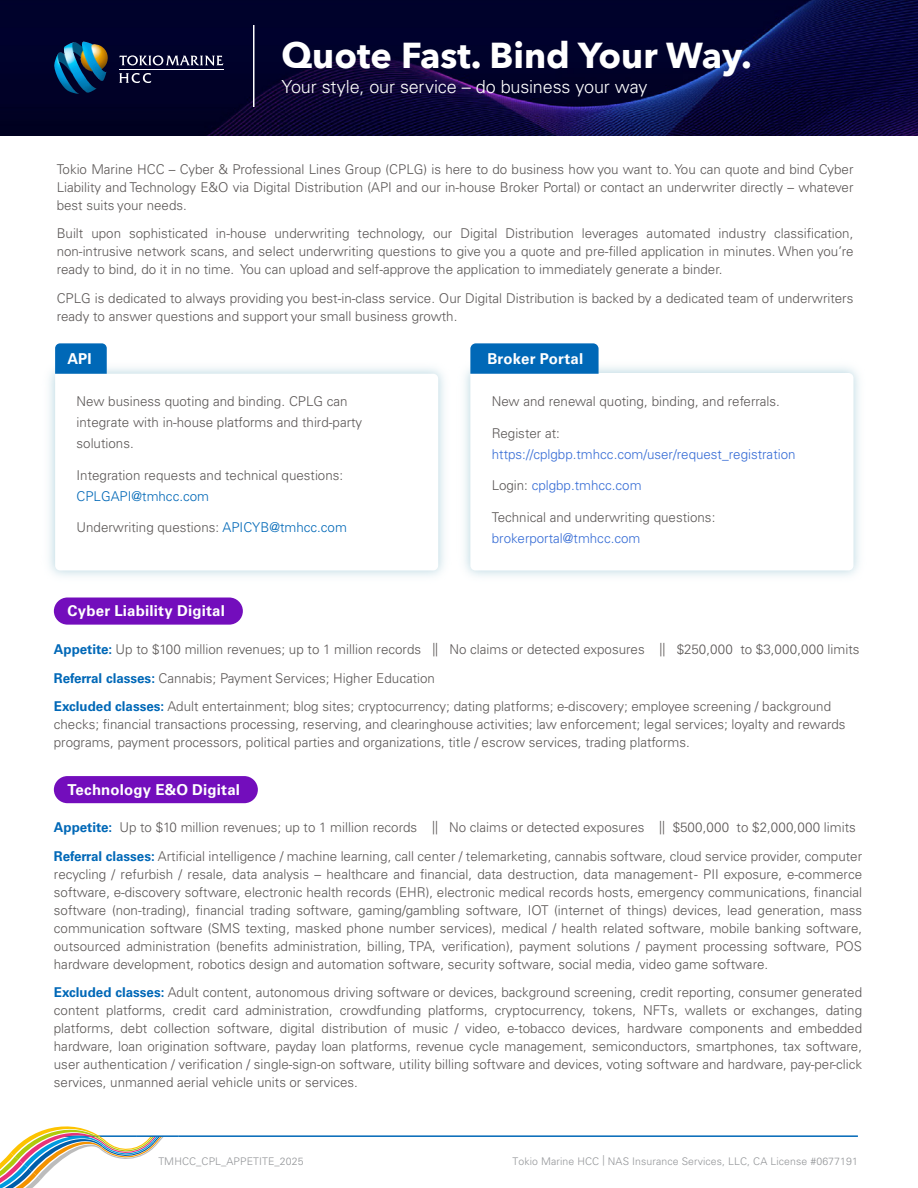
<style>
.page{position:relative;width:918px;height:1188px;background:#fff}
.page>*{position:absolute;margin:0;border:0;box-sizing:border-box;transform-origin:0 0}
.t1{font:700 36px "Avenir Next";color:#fff}
.t2{font:300 18px "Univers LT Pro 45";letter-spacing:-.01em;color:#fff}
.t3{font:700 15px "Univers LT Pro 65";letter-spacing:.01em;color:#fff}
.t4{font:300 13.5px/18px "Univers LT Pro 45";color:#5b5756}
.t5{font:300 13.5px "Univers LT Pro 45";color:#366cd5}
.t6{font:300 13.5px "Univers LT Pro 45";color:#0068b7}
.t7{font:300 10.5px "Univers LT Pro 45";letter-spacing:.01em;color:#939598}
.s1{color:#0068b7}
.s2{color:#5b5756}
.s3{font-family:"Univers LT Pro 65";font-weight:700;color:#0068b7}
</style>
<div class="page">
<img style="left:0;top:0;width:918px;height:136px">
<hr style="left:254px;top:26px;width:1px;height:81px;background:#fff">
<hr style="left:253px;top:26px;width:1px;height:81px;background:#fff">
<img style="left:54px;top:41px;width:55px;height:53px">
<hr style="left:119px;top:70px;width:104px;height:1px;background:#fff">
<svg style="left:119px;top:55px;width:104px;height:11px"></svg>
<svg style="left:119px;top:73px;width:32px;height:10px"></svg>
<hr style="left:179px;top:1135px;width:679px;height:2px;background:#0068b7">
<svg style="left:0;top:1126px;width:195px;height:62px"></svg>
<div style="left:54px;top:598px;width:189px;height:27px;background:#730dbc;border-radius:14px"></div>
<div style="left:54px;top:776px;width:204px;height:27px;background:#730dbc;border-radius:14px"></div>
<img style="left:49px;top:367px;width:810px;height:209px">
<svg style="left:55px;top:374px;width:383px;height:196px"></svg>
<svg style="left:470px;top:373px;width:383px;height:197px"></svg>
<svg style="left:55px;top:343px;width:52px;height:31px;background:#086cb9"></svg>
<svg style="left:470px;top:343px;width:129px;height:31px;background:#076cb9"></svg>
<hr style="left:136px;top:1135px;width:43px;height:2px;background:#0068b7">
<h1 class="t1" style="left:281px;top:24px;width:472px">Quote Fast. Bind Your Way.</h1>
<h2 class="t2" style="left:281px;top:75px;width:367px">Your style, our service – do business your way</h2>
<p class="t4" style="left:57px;top:160px;width:798px;text-align:justify">Tokio Marine HCC – Cyber &amp; Professional Lines Group (CPLG) is here to do business how you want to. You can quote and bind Cyber Liability and Technology E&amp;O via Digital Distribution (API and our in-house Broker Portal) or contact an underwriter directly – whatever best suits your needs.</p>
<p class="t4" style="left:57px;top:224px;width:798px;text-align:justify">Built upon sophisticated in-house underwriting technology, our Digital Distribution leverages automated industry classification, non-intrusive network scans, and select underwriting questions to give you a quote and pre-filled application in minutes. When you’re ready to bind, do it in no time. You can upload and self-approve the application to immediately generate a binder.</p>
<p class="t4" style="left:57px;top:289px;width:798px">CPLG is dedicated to always providing you best-in-class service. Our Digital Distribution is backed by a dedicated team of underwriters ready to answer questions and support your small business growth.</p>
<p class="t3" style="left:67px;top:348px;width:26px">API</p>
<p class="t3" style="left:487px;top:348px;width:97px">Broker Portal</p>
<p class="t4" style="left:77px;top:391px;width:287px;line-height:21px">New business quoting and binding. CPLG can integrate with in-house platforms and third-party solutions.</p>
<p class="t4" style="left:77px;top:466px;width:268px">Integration requests and technical questions:</p>
<p class="t6" style="left:77px;top:487px;width:134px">CPLGAPI@tmhcc.com</p>
<p class="t4" style="left:77px;top:518px;width:272px">Underwriting questions: <span class="s1">APICYB@tmhcc.com</span></p>
<p class="t3" style="left:67px;top:600px;width:159px">Cyber Liability Digital</p>
<p class="t4" style="left:492px;top:392px;width:290px">New and renewal quoting, binding, and referrals.</p>
<p class="t4" style="left:492px;top:424px;width:70px">Register at:</p>
<p class="t5" style="left:492px;top:445px;width:305px">https://cplgbp.tmhcc.com/user/request_registration</p>
<p class="t5" style="left:492px;top:477px;width:151px"><span class="s2">Login:</span> cplgbp.tmhcc.com</p>
<p class="t4" style="left:492px;top:508px;width:225px">Technical and underwriting questions:</p>
<p class="t5" style="left:492px;top:529px;width:150px">brokerportal@tmhcc.com</p>
<p class="t4" style="left:54px;top:635px;width:807px;line-height:28.5px"><span class="s3">Appetite:</span> Up to $100 million revenues; up to 1 million records || No claims or detected exposures || $250,000 to $3,000,000 limits<br><span class="s3">Referral classes:</span> Cannabis; Payment Services; Higher Education<br><span class="s3">Excluded classes:</span> Adult entertainment; blog sites; cryptocurrency; dating platforms; e-discovery; employee screening / background</p>
<p class="t4" style="left:54px;top:715px;width:793px">checks; financial transactions processing, reserving, and clearinghouse activities; law enforcement; legal services; loyalty and rewards programs, payment processors, political parties and organizations, title / escrow services, trading platforms.</p>
<p class="t3" style="left:67px;top:779px;width:174px">Technology E&amp;O Digital</p>
<p class="t4" style="left:54px;top:813px;width:810px;line-height:28.5px"><span class="s3">Appetite:</span> Up to $10 million revenues; up to 1 million records || No claims or detected exposures || $500,000 to $2,000,000 limits<br><span class="s3">Referral classes:</span> Artificial intelligence / machine learning, call center / telemarketing, cannabis software, cloud service provider, computer</p>
<p class="t4" style="left:54px;top:865px;width:810px;text-align:justify">recycling / refurbish / resale, data analysis – healthcare and financial, data destruction, data management - PII exposure, e-commerce software, e-discovery software, electronic health records (EHR), electronic medical records hosts, emergency communications, financial software (non-trading), financial trading software, gaming/gambling software, IOT (internet of things) devices, lead generation, mass communication software (SMS texting, masked phone number services), medical / health related software, mobile banking software, outsourced administration (benefits administration, billing, TPA, verification), payment solutions / payment processing software, POS hardware development, robotics design and automation software, security software, social media, video game software.</p>
<p class="t4" style="left:54px;top:983px;width:810px;text-align:justify"><span class="s3">Excluded classes:</span> Adult content, autonomous driving software or devices, background screening, credit reporting, consumer generated content platforms, credit card administration, crowdfunding platforms, cryptocurrency, tokens, NFTs, wallets or exchanges, dating platforms, debt collection software, digital distribution of music / video, e-tobacco devices, hardware components and embedded hardware, loan origination software, payday loan platforms, revenue cycle management, semiconductors, smartphones, tax software, user authentication / verification / single-sign-on software, utility billing software and devices, voting software and hardware, pay-per-click services, unmanned aerial vehicle units or services.</p>
<p class="t7" style="left:158px;top:1154px;width:147px">TMHCC_CPL_APPETITE_2025</p>
<p class="t7" style="left:513px;top:1154px;width:347px">Tokio Marine HCC | NAS Insurance Services, LLC, CA License #0677191</p>
</div>
